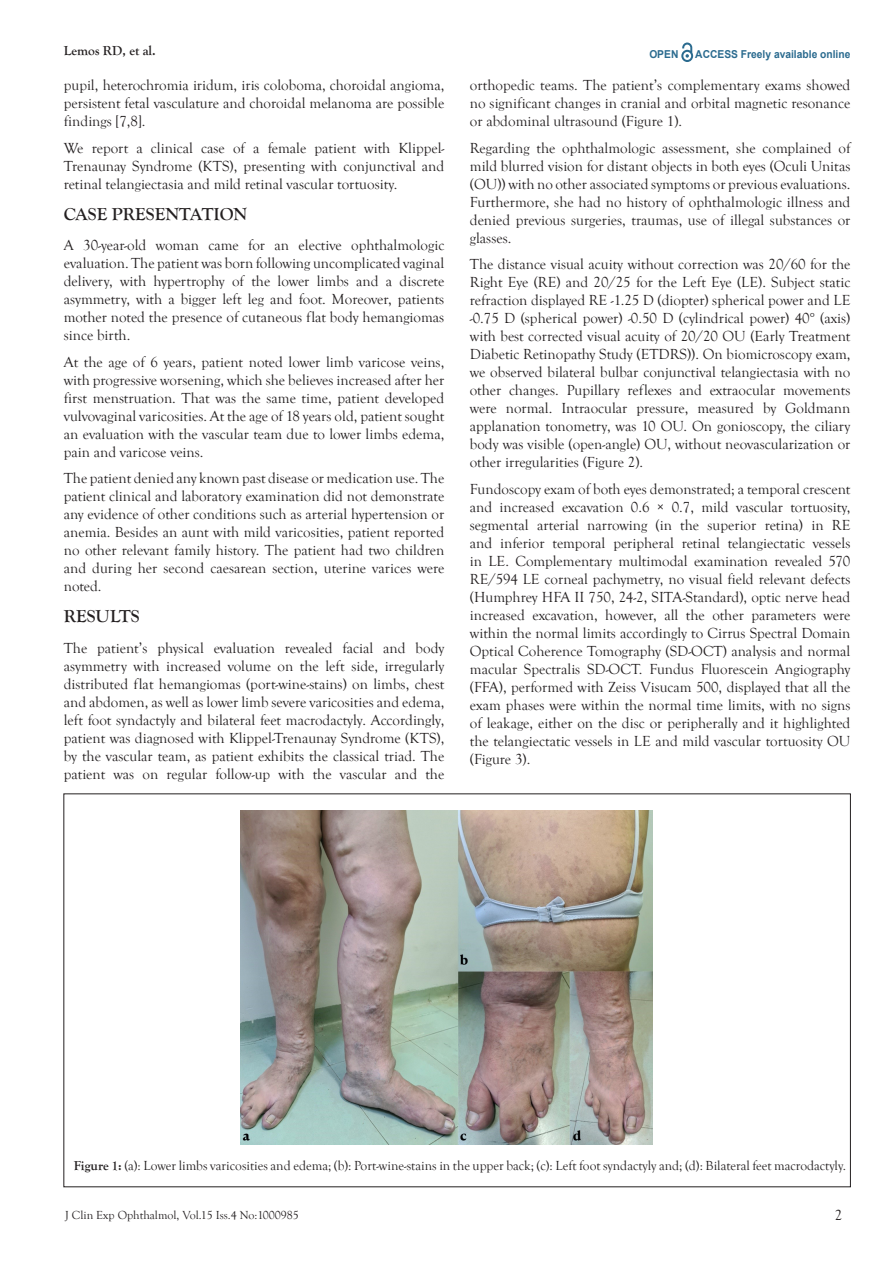
<style>
.page{position:relative;width:893px;height:1263px;background:#fff}
.page>*{position:absolute;margin:0;border:0;box-sizing:border-box;transform-origin:0 0}
.t1{font:700 18px "Goudy Old Style T";color:#231f20}
.bd{font:15px/18px "Goudy Old Style T";color:#231f20;text-align:justify}
.t2{font:13.5px "Goudy Old Style T";color:#231f20}
.t3{font:700 13.5px "Goudy Old Style T";color:#231f20}
.t4{font:12px "Goudy Old Style T";color:#231f20}
.t5{font:700 10.95px "Arial";color:#2b6b8f;scale:.94 1}
.s1{font-weight:700}
</style>
<div class="page">
<svg style="left:681px;top:43px;width:12px;height:19px"></svg>
<img style="left:240px;top:810px;width:412px;height:335px">
<p class="t3" style="left:64px;top:43px;width:93px">Lemos RD, et al.</p>
<p class="t5" style="left:649px;top:47px;width:32px">OPEN</p>
<p class="t5" style="left:695px;top:46px;width:167px">ACCESS Freely available online</p>
<p class="bd" style="left:64px;top:77px;width:382px">pupil, heterochromia iridum, iris coloboma, choroidal angioma, persistent fetal vasculature and choroidal melanoma are possible findings [7,8].</p>
<p class="bd" style="left:64px;top:139px;width:382px">We report a clinical case of a female patient with Klippel-Trenaunay Syndrome (KTS), presenting with conjunctival and retinal telangiectasia and mild retinal vascular tortuosity.</p>
<p class="t1" style="left:64px;top:204px;width:185px">CASE PRESENTATION</p>
<p class="bd" style="left:64px;top:237px;width:382px">A 30-year-old woman came for an elective ophthalmologic evaluation. The patient was born following uncomplicated vaginal delivery, with hypertrophy of the lower limbs and a discrete asymmetry, with a bigger left leg and foot. Moreover, patients mother noted the presence of cutaneous flat body hemangiomas since birth.</p>
<p class="bd" style="left:64px;top:353px;width:382px">At the age of 6 years, patient noted lower limb varicose veins, with progressive worsening, which she believes increased after her first menstruation. That was the same time, patient developed vulvovaginal varicosities. At the age of 18 years old, patient sought an evaluation with the vascular team due to lower limbs edema, pain and varicose veins.</p>
<p class="bd" style="left:64px;top:470px;width:382px">The patient denied any known past disease or medication use. The patient clinical and laboratory examination did not demonstrate any evidence of other conditions such as arterial hypertension or anemia. Besides an aunt with mild varicosities, patient reported no other relevant family history. The patient had two children and during her second caesarean section, uterine varices were noted.</p>
<p class="t1" style="left:64px;top:606px;width:77px">RESULTS</p>
<p class="bd" style="left:64px;top:639px;width:382px">The patient’s physical evaluation revealed facial and body asymmetry with increased volume on the left side, irregularly distributed flat hemangiomas (port-wine-stains) on limbs, chest and abdomen, as well as lower limb severe varicosities and edema, left foot syndactyly and bilateral feet macrodactyly. Accordingly, patient was diagnosed with Klippel-Trenaunay Syndrome (KTS), by the vascular team, as patient exhibits the classical triad. The patient was on regular follow-up with the vascular and the</p>
<p class="bd" style="left:470px;top:77px;width:382px">orthopedic teams. The patient’s complementary exams showed no significant changes in cranial and orbital magnetic resonance or abdominal ultrasound (Figure 1).</p>
<p class="bd" style="left:470px;top:139px;width:382px">Regarding the ophthalmologic assessment, she complained of mild blurred vision for distant objects in both eyes (Oculi Unitas (OU)) with no other associated symptoms or previous evaluations.<br>Furthermore, she had no history of ophthalmologic illness and denied previous surgeries, traumas, use of illegal substances or glasses.</p>
<p class="bd" style="left:470px;top:256px;width:382px">The distance visual acuity without correction was 20/60 for the Right Eye (RE) and 20/25 for the Left Eye (LE). Subject static refraction displayed RE -1.25 D (diopter) spherical power and LE -0.75 D (spherical power) -0.50 D (cylindrical power) 40° (axis) with best corrected visual acuity of 20/20 OU (Early Treatment Diabetic Retinopathy Study (ETDRS)). On biomicroscopy exam, we observed bilateral bulbar conjunctival telangiectasia with no other changes. Pupillary reflexes and extraocular movements were normal. Intraocular pressure, measured by Goldmann applanation tonometry, was 10 OU. On gonioscopy, the ciliary body was visible (open-angle) OU, without neovascularization or other irregularities (Figure 2).</p>
<p class="bd" style="left:470px;top:480px;width:382px">Fundoscopy exam of both eyes demonstrated; a temporal crescent and increased excavation 0.6 × 0.7, mild vascular tortuosity, segmental arterial narrowing (in the superior retina) in RE and inferior temporal peripheral retinal telangiectatic vessels in LE. Complementary multimodal examination revealed 570<br>RE/594 LE corneal pachymetry, no visual field relevant defects (Humphrey HFA II 750, 24-2, SITA-Standard), optic nerve head increased excavation, however, all the other parameters were within the normal limits accordingly to Cirrus Spectral Domain Optical Coherence Tomography (SD-OCT) analysis and normal macular Spectralis SD-OCT. Fundus Fluorescein Angiography (FFA), performed with Zeiss Visucam 500, displayed that all the exam phases were within the normal time limits, with no signs of leakage, either on the disc or peripherally and it highlighted the telangiectatic vessels in LE and mild vascular tortuosity OU (Figure 3).</p>
<p class="t2" style="left:74px;top:1158px;width:774px"><span class="s1">Figure 1:</span> (a): Lower limbs varicosities and edema; (b): Port-wine-stains in the upper back; (c): Left foot syndactyly and; (d): Bilateral feet macrodactyly.</p>
<p class="t4" style="left:65px;top:1209px;width:235px">J Clin Exp Ophthalmol, Vol.15 Iss.4 No:1000985</p>
<p class="bd" style="left:835px;top:1207px;width:9px">2</p>
</div>
